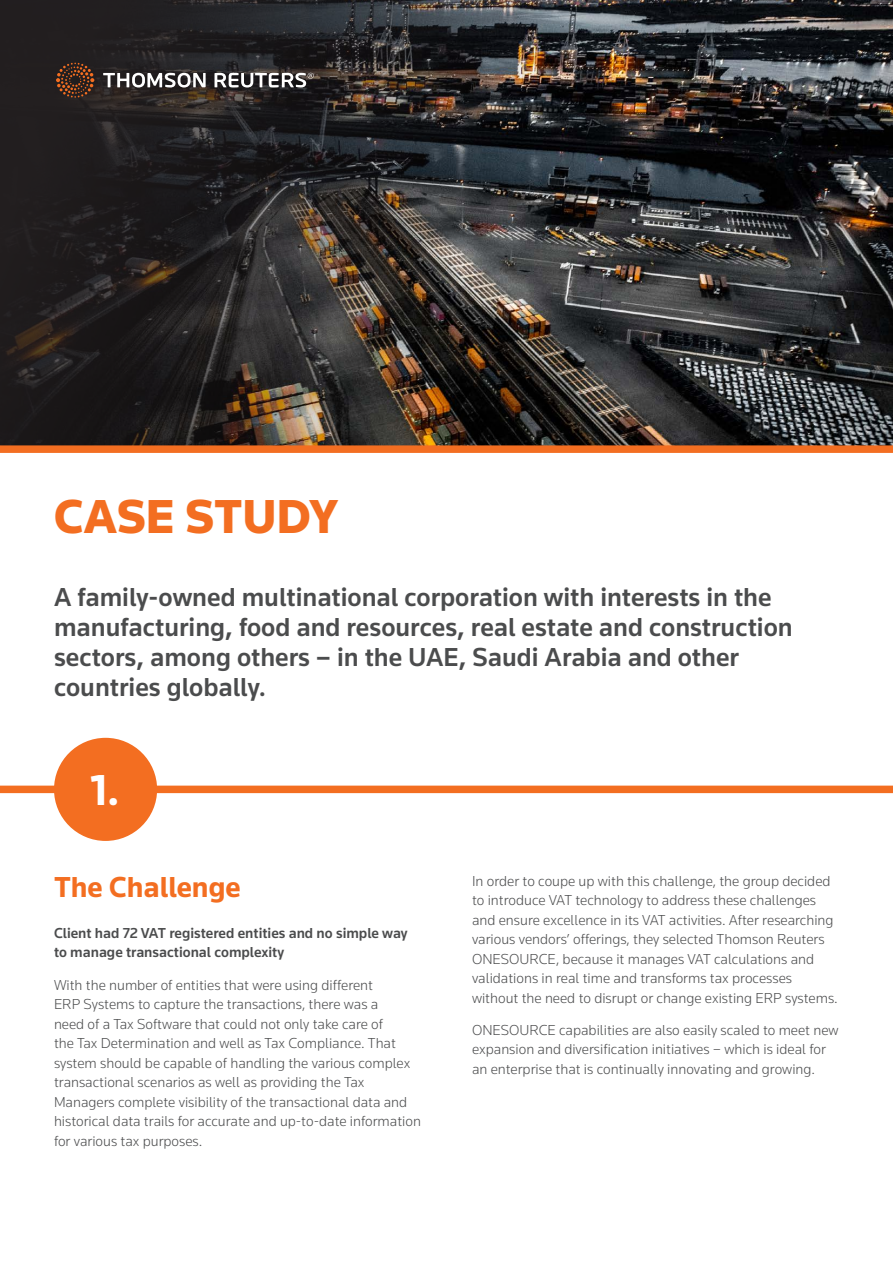
<style>
.page{position:relative;width:893px;height:1263px;background:#fff}
.page>*{position:absolute;margin:0;border:0;box-sizing:border-box;transform-origin:0 0}
.t1{font:900 49.5px "Knowledge";color:#f36e21}
.t2{font:700 45px "Knowledge";color:#fff}
.t3{font:700 30px "Knowledge";color:#f36e21}
.t4{font:500 27px/30px "Knowledge";color:#4b4c4d}
.t5{font:300 15px/19.5px "Knowledge";color:#4b4c4d}
.t6{font:500 15px/19.5px "Knowledge";color:#4b4c4d}
</style>
<div class="page">
<div style="left:0;top:786px;width:893px;height:7px;background:#f36e21"></div>
<img style="left:0;top:0;width:893px;height:445px">
<svg style="left:103px;top:73px;width:211px;height:15px"></svg>
<svg style="left:56px;top:63px;width:38px;height:35px"></svg>
<div style="left:0;top:445px;width:893px;height:8px;background:#f36e21"></div>
<div style="left:54px;top:738px;width:103px;height:103px;background:#f36e21;border-radius:50%"></div>
<h1 class="t1" style="left:54px;top:486px;width:285px">CASE STUDY</h1>
<h3 class="t4" style="left:54px;top:581px;width:740px">A family-owned multinational corporation with interests in the manufacturing, food and resources, real estate and construction sectors, among others – in the UAE, Saudi Arabia and other countries globally.</h3>
<h2 class="t2" style="left:90px;top:762px;width:31px">1.</h2>
<h3 class="t3" style="left:54px;top:869px;width:188px">The Challenge</h3>
<p class="t6" style="left:54px;top:923px;width:355px">Client had 72 VAT registered entities and no simple way to manage transactional complexity</p>
<p class="t5" style="left:54px;top:975px;width:368px">With the number of entities that were using different<br>ERP Systems to capture the transactions, there was a<br>need of a Tax Software that could not only take care of<br>the Tax Determination and well as Tax Compliance. That system should be capable of handling the various complex transactional scenarios as well as providing the Tax Managers complete visibility of the transactional data and historical data trails for accurate and up-to-date information for various tax purposes.</p>
<p class="t5" style="left:472px;top:870px;width:367px">In order to coupe up with this challenge, the group decided to introduce VAT technology to address these challenges and ensure excellence in its VAT activities. After researching various vendors’ offerings, they selected Thomson Reuters ONESOURCE, because it manages VAT calculations and validations in real time and transforms tax processes without the need to disrupt or change existing ERP systems.</p>
<p class="t5" style="left:472px;top:1020px;width:368px">ONESOURCE capabilities are also easily scaled to meet new expansion and diversification initiatives – which is ideal for an enterprise that is continually innovating and growing.</p>
</div>
